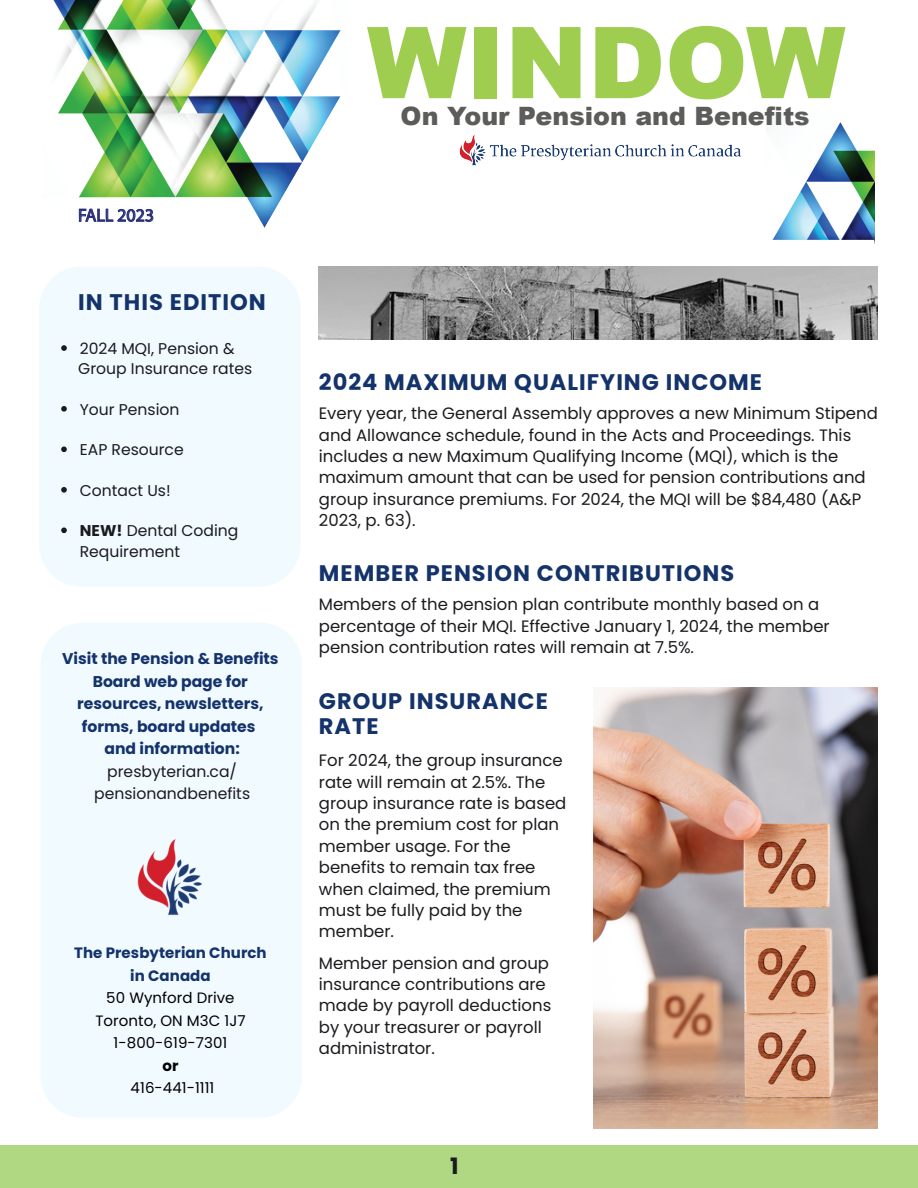
<style>
.page{position:relative;width:918px;height:1188px;background:#fff}
.page>*{position:absolute;margin:0;border:0;box-sizing:border-box;transform-origin:0 0}
.t1{font:900 99.3px "Arial";color:#9ecd50}
.t2{font:900 25.35px "Arial";color:#5c5c5b}
.t3{font:700 22.5px/25.8px "Poppins";letter-spacing:.045em;color:#14336b}
.t4{font:700 22.5px "Poppins";color:#1a1b1e}
.t5{font:18px "Myriad Pro";color:#292f7a}
.t6{font:16.5px/21.3px "Poppins";color:#1a1b1e}
.t7{font:15.6px/22.5px "Poppins";color:#1a1b1e;text-align:center}
.t8{font:700 15.6px/22.5px "Poppins";color:#14336b;text-align:center}
.t9{font:15px/22.5px "Poppins";letter-spacing:.005em;color:#000;text-align:center}
.t10{font:700 15px/22.5px "Poppins";letter-spacing:.005em;color:#14336b;text-align:center}
.t11{font:700 15px "Poppins";color:#000}
.s1{font-weight:700}
</style>
<div class="page">
<img style="left:594px;top:688px;width:283px;height:441px">
<img style="left:319px;top:266px;width:559px;height:74px">
<div style="left:0;top:1145px;width:918px;height:43px;background:#b0d782"></div>
<div style="left:41px;top:623px;width:261px;height:495px;background:#f1faff"></div>
<img style="left:133px;top:833px;width:75px;height:86px">
<div style="left:39px;top:267px;width:262px;height:320px;background:#f1faff"></div>
<svg style="left:61px;top:345px;width:6px;height:6px"></svg>
<svg style="left:61px;top:406px;width:6px;height:6px"></svg>
<svg style="left:61px;top:446px;width:6px;height:6px"></svg>
<svg style="left:61px;top:487px;width:6px;height:6px"></svg>
<svg style="left:61px;top:527px;width:6px;height:6px"></svg>
<img style="left:772px;top:122px;width:102px;height:118px">
<img style="left:53px;top:0;width:288px;height:198px">
<img style="left:459px;top:134px;width:282px;height:32px">
<svg style="left:225px;top:96px;width:116px;height:152px"></svg>
<svg style="left:79px;top:208px;width:75px;height:14px"></svg>
<p class="t5" style="left:78px;top:204px;width:78px">FALL 2023</p>
<h3 class="t3" style="left:78px;top:289px;width:189px">IN THIS EDITION</h3>
<p class="t7" style="left:80px;top:338px;width:156px">2024 MQI, Pension &amp;</p>
<p class="t7" style="left:78px;top:358px;width:175px">Group Insurance rates</p>
<p class="t7" style="left:80px;top:398px;width:101px">Your Pension</p>
<p class="t7" style="left:80px;top:439px;width:105px">EAP Resource</p>
<p class="t7" style="left:80px;top:479px;width:92px">Contact Us!</p>
<p class="t7" style="left:80px;top:521px;width:160px;line-height:20.2px;text-align:left"><span class="s1">NEW!</span> Dental Coding<br>Requirement</p>
<p class="t8" style="left:62px;top:647px;width:218px">Visit the Pension &amp; Benefits<br>Board web page for resources, newsletters, forms, board updates<br>and information:</p>
<p class="t7" style="left:94px;top:760px;width:157px">presbyterian.ca/ pensionandbenefits</p>
<p class="t10" style="left:74px;top:942px;width:194px">The Presbyterian Church in Canada</p>
<p class="t9" style="left:95px;top:987px;width:152px">50 Wynford Drive<br>Toronto, ON M3C 1J7<br>1-800-619-7301</p>
<p class="t11" style="left:162px;top:1057px;width:18px">or</p>
<p class="t9" style="left:131px;top:1077px;width:85px">416-441-1111</p>
<h1 class="t1" style="left:367px;top:-9px;width:480px">WINDOW</h1>
<h2 class="t2" style="left:401px;top:97px;width:411px">On Your Pension and Benefits</h2>
<h3 class="t3" style="left:319px;top:369px;width:445px">2024 MAXIMUM QUALIFYING INCOME</h3>
<p class="t6" style="left:319px;top:403px;width:561px">Every year, the General Assembly approves a new Minimum Stipend and Allowance schedule, found in the Acts and Proceedings. This includes a new Maximum Qualifying Income (MQI), which is the maximum amount that can be used for pension contributions and group insurance premiums. For 2024, the MQI will be $84,480 (A&amp;P 2023, p. 63).</p>
<h3 class="t3" style="left:319px;top:561px;width:417px">MEMBER PENSION CONTRIBUTIONS</h3>
<p class="t6" style="left:319px;top:594px;width:512px">Members of the pension plan contribute monthly based on a percentage of their MQI. Effective January 1, 2024, the member pension contribution rates will remain at 7.5%.</p>
<h3 class="t3" style="left:319px;top:688px;width:231px">GROUP INSURANCE<br>RATE</h3>
<p class="t6" style="left:319px;top:750px;width:249px">For 2024, the group insurance rate will remain at 2.5%. The group insurance rate is based on the premium cost for plan member usage. For the benefits to remain tax free when claimed, the premium must be fully paid by the member.</p>
<p class="t6" style="left:319px;top:952px;width:234px">Member pension and group insurance contributions are made by payroll deductions by your treasurer or payroll administrator.</p>
<h3 class="t4" style="left:450px;top:1153px;width:10px">1</h3>
</div>
